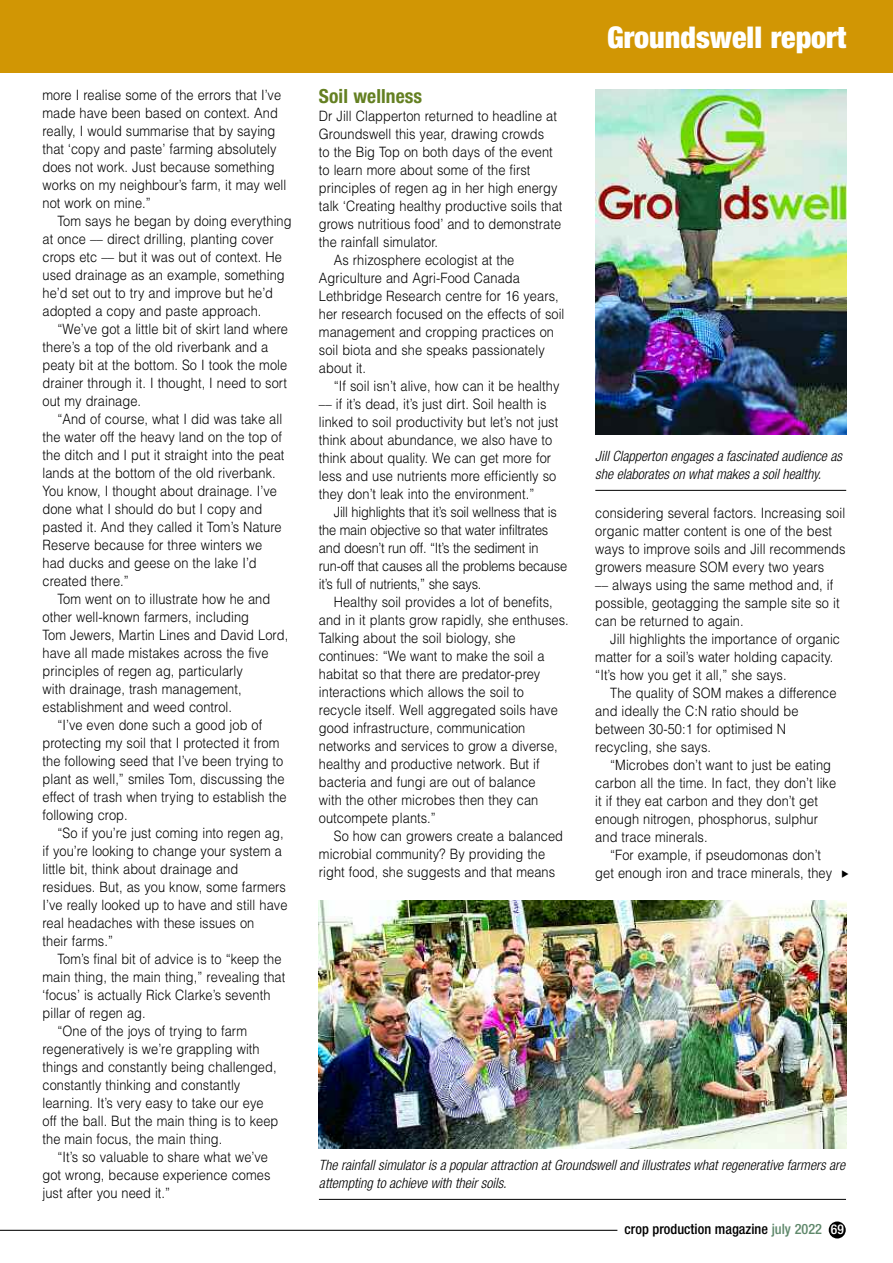
<style>
.page{position:relative;width:893px;height:1263px;background:#fff}
.page>*{position:absolute;margin:0;border:0;box-sizing:border-box;transform-origin:0 0}
.t1{font:900 condensed 30px "Helvetica Neue";color:#fff}
.t2{font:700 condensed 19.5px "Helvetica Neue";letter-spacing:.005em;color:#648022}
.t3{font:300 14.25px/18px "Helvetica";letter-spacing:.005em;color:#000;scale:.9 1}
.t4{font:italic 300 condensed 14.25px/18px "Helvetica Neue";color:#000}
.t5{font:300 14.25px "Helvetica";letter-spacing:-.015em;color:#000;scale:.9 1}
.t6{font:500 condensed 14.25px "Helvetica Neue";color:#000}
.s1{color:#60896c}
.s2{font-size:13.5px;color:#fff}
</style>
<div class="page">
<div style="left:829px;top:1221px;width:17px;height:17px;background:#000;border-radius:50%"></div>
<hr style="left:0;top:1230px;width:617px;height:1px;background:#000">
<div style="left:0;top:0;width:893px;height:72px;background:#d19604"></div>
<hr style="left:595px;top:490px;width:251px;height:1px;background:#000">
<img style="left:595px;top:89px;width:251px;height:345px">
<hr style="left:319px;top:1199px;width:527px;height:1px;background:#000">
<img style="left:319px;top:900px;width:527px;height:248px">
<p class="t3" style="left:43px;top:86px;width:272px">more I realise some of the errors that I’ve made have been based on context. And really, I would summarise that by saying that ‘copy and paste’ farming absolutely does not work. Just because something works on my neighbour’s farm, it may well not work on mine.”</p>
<p class="t3" style="left:43px;top:212px;width:278px;text-indent:15px">Tom says he began by doing everything at once –– direct drilling, planting cover crops etc –– but it was out of context. He used drainage as an example, something he’d set out to try and improve but he’d adopted a copy and paste approach.</p>
<p class="t3" style="left:43px;top:320px;width:274px;text-indent:15px">“We’ve got a little bit of skirt land where there’s a top of the old riverbank and a peaty bit at the bottom. So I took the mole drainer through it. I thought, I need to sort out my drainage.</p>
<p class="t3" style="left:43px;top:410px;width:270px;text-indent:15px">“And of course, what I did was take all the water off the heavy land on the top of the ditch and I put it straight into the peat lands at the bottom of the old riverbank.<br>You know, I thought about drainage. I’ve done what I should do but I copy and pasted it. And they called it Tom’s Nature Reserve because for three winters we had ducks and geese on the lake I’d created there.”</p>
<p class="t3" style="left:57px;top:590px;width:238px">Tom went on to illustrate how he and</p>
<p class="t3" style="left:43px;top:608px;width:231px">other well-known farmers, including</p>
<p class="t3" style="left:43px;top:626px;width:275px">Tom Jewers, Martin Lines and David Lord,</p>
<p class="t3" style="left:43px;top:644px;width:253px">have all made mistakes across the five</p>
<p class="t3" style="left:43px;top:662px;width:224px">principles of regen ag, particularly</p>
<p class="t3" style="left:43px;top:680px;width:223px">with drainage, trash management,</p>
<p class="t3" style="left:43px;top:698px;width:212px">establishment and weed control.</p>
<p class="t3" style="left:57px;top:716px;width:229px">“I’ve even done such a good job of</p>
<p class="t3" style="left:43px;top:734px;width:265px">protecting my soil that I protected it from</p>
<p class="t3" style="left:43px;top:752px;width:269px">the following seed that I’ve been trying to</p>
<p class="t3" style="left:43px;top:770px;width:271px">plant as well,” smiles Tom, discussing the</p>
<p class="t3" style="left:43px;top:788px;width:273px">effect of trash when trying to establish the</p>
<p class="t3" style="left:43px;top:806px;width:96px">following crop.</p>
<p class="t3" style="left:57px;top:824px;width:253px">“So if you’re just coming into regen ag,</p>
<p class="t3" style="left:43px;top:842px;width:267px">if you’re looking to change your system a</p>
<p class="t3" style="left:43px;top:860px;width:219px">little bit, think about drainage and</p>
<p class="t3" style="left:43px;top:878px;width:272px">residues. But, as you know, some farmers</p>
<p class="t3" style="left:43px;top:896px;width:274px">I’ve really looked up to have and still have</p>
<p class="t3" style="left:43px;top:914px;width:237px">real headaches with these issues on</p>
<p class="t3" style="left:43px;top:932px;width:80px">their farms.”</p>
<p class="t3" style="left:57px;top:950px;width:250px">Tom’s final bit of advice is to “keep the</p>
<p class="t3" style="left:43px;top:968px;width:271px">main thing, the main thing,” revealing that</p>
<p class="t3" style="left:43px;top:986px;width:255px">‘focus’ is actually Rick Clarke’s seventh</p>
<p class="t3" style="left:43px;top:1004px;width:116px">pillar of regen ag.</p>
<p class="t3" style="left:57px;top:1022px;width:212px">“One of the joys of trying to farm</p>
<p class="t3" style="left:43px;top:1040px;width:243px">regeneratively is we’re grappling with</p>
<p class="t3" style="left:43px;top:1058px;width:262px">things and constantly being challenged,</p>
<p class="t3" style="left:43px;top:1076px;width:221px">constantly thinking and constantly</p>
<p class="t3" style="left:43px;top:1094px;width:247px">learning. It’s very easy to take our eye</p>
<p class="t3" style="left:43px;top:1112px;width:264px">off the ball. But the main thing is to keep</p>
<p class="t3" style="left:43px;top:1130px;width:201px">the main focus, the main thing.</p>
<p class="t3" style="left:57px;top:1148px;width:236px">“It’s so valuable to share what we’ve</p>
<p class="t3" style="left:43px;top:1166px;width:255px">got wrong, because experience comes</p>
<p class="t3" style="left:43px;top:1184px;width:143px">just after you need it.”</p>
<h2 class="t2" style="left:319px;top:89px;width:105px">Soil wellness</h2>
<p class="t3" style="left:319px;top:107px;width:266px">Dr Jill Clapperton returned to headline at</p>
<p class="t3" style="left:319px;top:125px;width:252px">Groundswell this year, drawing crowds</p>
<p class="t3" style="left:319px;top:143px;width:261px">to the Big Top on both days of the event</p>
<p class="t3" style="left:319px;top:161px;width:237px">to learn more about some of the first</p>
<p class="t3" style="left:319px;top:179px;width:267px">principles of regen ag in her high energy</p>
<p class="t3" style="left:319px;top:197px;width:272px">talk ‘Creating healthy productive soils that</p>
<p class="t3" style="left:319px;top:215px;width:271px">grows nutritious food’ and to demonstrate</p>
<p class="t3" style="left:319px;top:233px;width:134px">the rainfall simulator.</p>
<p class="t3" style="left:334px;top:251px;width:202px">As rhizosphere ecologist at the</p>
<p class="t3" style="left:319px;top:269px;width:225px">Agriculture and Agri-Food Canada</p>
<p class="t3" style="left:319px;top:287px;width:268px">Lethbridge Research centre for 16 years,</p>
<p class="t3" style="left:319px;top:305px;width:274px">her research focused on the effects of soil</p>
<p class="t3" style="left:319px;top:323px;width:263px">management and cropping practices on</p>
<p class="t3" style="left:319px;top:341px;width:252px">soil biota and she speaks passionately</p>
<p class="t3" style="left:319px;top:359px;width:54px">about it.</p>
<p class="t3" style="left:334px;top:377px;width:252px">“If soil isn’t alive, how can it be healthy</p>
<p class="t3" style="left:319px;top:395px;width:254px">–– if it’s dead, it’s just dirt. Soil health is</p>
<p class="t3" style="left:319px;top:413px;width:268px">linked to soil productivity but let’s not just</p>
<p class="t3" style="left:319px;top:431px;width:261px">think about abundance, we also have to</p>
<p class="t3" style="left:319px;top:449px;width:259px">think about quality. We can get more for</p>
<p class="t3" style="left:319px;top:467px;width:265px">less and use nutrients more efficiently so</p>
<p class="t3" style="left:319px;top:485px;width:241px">they don’t leak into the environment.”</p>
<p class="t5" style="left:334px;top:504px;width:249px">Jill highlights that it’s soil wellness that is</p>
<p class="t5" style="left:319px;top:522px;width:256px">the main objective so that water infiltrates</p>
<p class="t5" style="left:319px;top:540px;width:245px">and doesn’t run off. “It’s the sediment in</p>
<p class="t5" style="left:319px;top:558px;width:277px">run-off that causes all the problems because</p>
<p class="t5" style="left:319px;top:576px;width:182px">it’s full of nutrients,” she says.</p>
<p class="t3" style="left:334px;top:593px;width:245px">Healthy soil provides a lot of benefits,</p>
<p class="t3" style="left:319px;top:611px;width:279px">and in it plants grow rapidly, she enthuses.</p>
<p class="t3" style="left:319px;top:629px;width:220px">Talking about the soil biology, she</p>
<p class="t3" style="left:319px;top:647px;width:252px">continues: “We want to make the soil a</p>
<p class="t3" style="left:319px;top:665px;width:248px">habitat so that there are predator-prey</p>
<p class="t3" style="left:319px;top:683px;width:229px">interactions which allows the soil to</p>
<p class="t3" style="left:319px;top:701px;width:267px">recycle itself. Well aggregated soils have</p>
<p class="t3" style="left:319px;top:719px;width:231px">good infrastructure, communication</p>
<p class="t3" style="left:319px;top:737px;width:267px">networks and services to grow a diverse,</p>
<p class="t3" style="left:319px;top:755px;width:247px">healthy and productive network. But if</p>
<p class="t3" style="left:319px;top:773px;width:242px">bacteria and fungi are out of balance</p>
<p class="t3" style="left:319px;top:791px;width:245px">with the other microbes then they can</p>
<p class="t3" style="left:319px;top:809px;width:131px">outcompete plants.”</p>
<p class="t3" style="left:334px;top:827px;width:256px">So how can growers create a balanced</p>
<p class="t3" style="left:319px;top:845px;width:253px">microbial community? By providing the</p>
<p class="t3" style="left:319px;top:863px;width:264px">right food, she suggests and that means</p>
<h1 class="t1" style="left:607px;top:27px;width:241px">Groundswell report</h1>
<p class="t4" style="left:595px;top:449px;width:248px">Jill Clapperton engages a fascinated audience as she elaborates on what makes a soil healthy.</p>
<p class="t3" style="left:595px;top:504px;width:280px">considering several factors. Increasing soil organic matter content is one of the best ways to improve soils and Jill recommends growers measure SOM every two years<br>–– always using the same method and, if possible, geotagging the sample site so it can be returned to again.</p>
<p class="t3" style="left:595px;top:630px;width:273px;text-indent:15px">Jill highlights the importance of organic matter for a soil’s water holding capacity. “It’s how you get it all,” she says.</p>
<p class="t3" style="left:595px;top:684px;width:270px;text-indent:15px">The quality of SOM makes a difference and ideally the C:N ratio should be between 30-50:1 for optimised N recycling, she says.</p>
<p class="t3" style="left:595px;top:756px;width:269px;text-indent:15px">“Microbes don’t want to just be eating carbon all the time. In fact, they don’t like it if they eat carbon and they don’t get enough nitrogen, phosphorus, sulphur and trace minerals.</p>
<p class="t3" style="left:595px;top:846px;width:265px;text-align:center">“For example, if pseudomonas don’t<br>get enough iron and trace minerals, they</p>
<p class="t4" style="left:319px;top:1157px;width:528px">The rainfall simulator is a popular attraction at Groundswell and illustrates what regenerative farmers are attempting to achieve with their soils.</p>
<p class="t6" style="left:625px;top:1224px;width:221px">crop production magazine <span class="s1">july 2022</span> <span class="s2">69</span></p>
</div>
